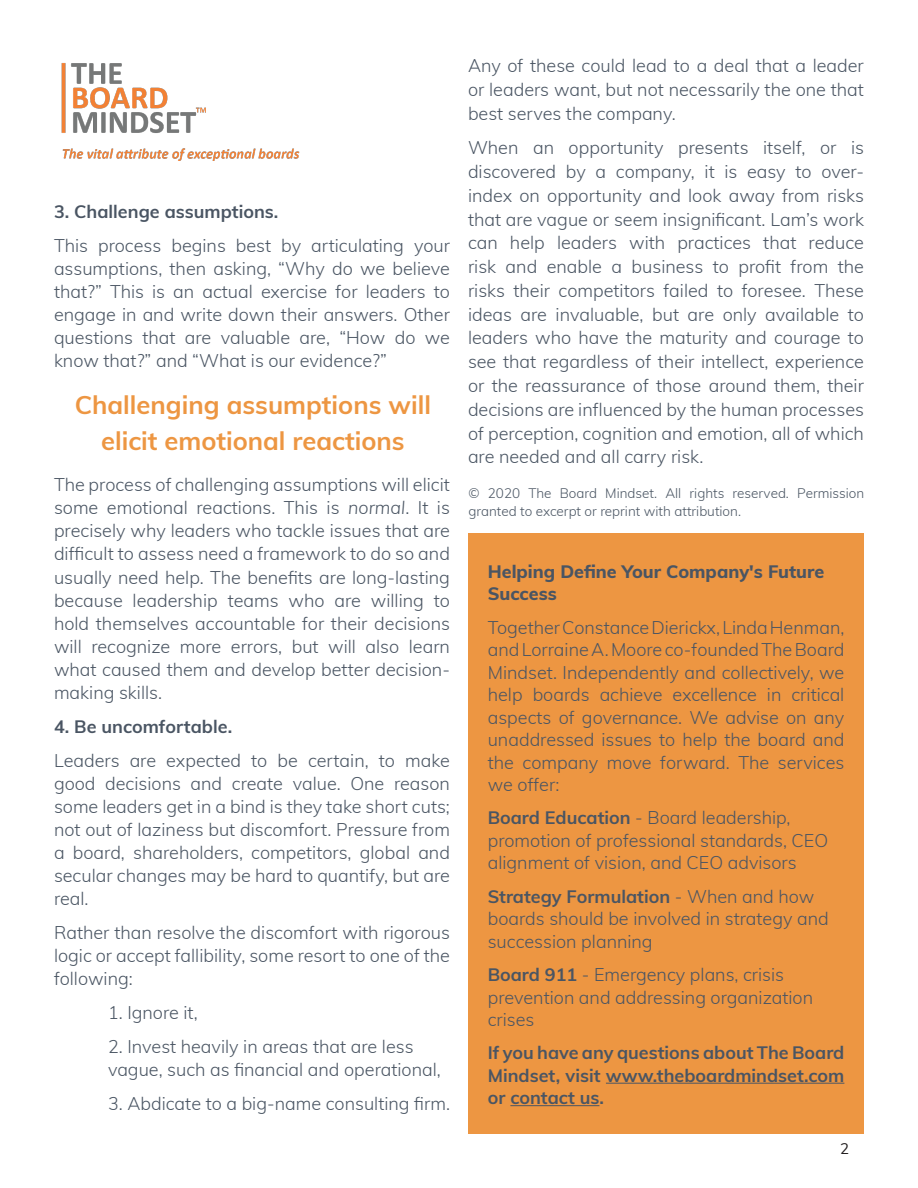
<style>
.page{position:relative;width:918px;height:1188px;background:#fff}
.page>*{position:absolute;margin:0;border:0;box-sizing:border-box;transform-origin:0 0}
.Pull_Quote{font:700 25.5px/36px "Muli";color:#ed9642;text-align:center}
.Body_Text{font:300 18px/23.1px "Muli";color:#4a5563;text-align:justify}
.Body_Text-2{font:700 18px/22.5px "Muli";color:#4a5563;text-align:justify}
.Body_Text-3{font:800 18px/22.5px "Muli";color:#4a5563}
.t1{font:15px "Muli";color:#231f20}
.Body_Text-4{font:300 13.5px/18px "Muli";color:#4a5563}
.s1{font-style:italic}
.s2{font-weight:700}
</style>
<div class="page">
<img style="left:61px;top:63px;width:239px;height:98px">
<div style="left:468px;top:534px;width:396px;height:600px;background:#ed9642"></div>
<hr style="left:606px;top:1083px;width:238px;height:1px;background:#4a5563">
<hr style="left:510px;top:1105px;width:89px;height:1px;background:#4a5563">
<p class="Body_Text-2" style="left:54px;top:199px;width:226px">3. Challenge assumptions.</p>
<p class="Body_Text" style="left:54px;top:233px;width:398px">This process begins best by articulating your assumptions, then asking, “Why do we believe that?” This is an actual exercise for leaders to engage in and write down their answers. Other questions that are valuable are, “How do we know that?” and “What is our evidence?”</p>
<p class="Pull_Quote" style="left:75px;top:386px;width:358px">Challenging assumptions will elicit emotional reactions</p>
<p class="Body_Text" style="left:54px;top:472px;width:398px">The process of challenging assumptions will elicit some emotional reactions. This is <span class="s1">normal</span>. It is precisely why leaders who tackle issues that are difficult to assess need a framework to do so and usually need help. The benefits are long-lasting because leadership teams who are willing to hold themselves accountable for their decisions will recognize more errors, but will also learn what caused them and develop better decision&shy;making skills.</p>
<p class="Body_Text-2" style="left:54px;top:714px;width:180px">4. Be uncomfortable.</p>
<p class="Body_Text" style="left:54px;top:748px;width:398px">Leaders are expected to be certain, to make good decisions and create value. One reason some leaders get in a bind is they take short cuts; not out of laziness but discomfort. Pressure from a board, shareholders, competitors, global and secular changes may be hard to quantify, but are real.</p>
<p class="Body_Text" style="left:54px;top:920px;width:398px">Rather than resolve the discomfort with rigorous logic or accept fallibility, some resort to one of the following:</p>
<p class="Body_Text" style="left:108px;top:1001px;width:91px">1. Ignore it,</p>
<p class="Body_Text" style="left:108px;top:1034px;width:334px">2. Invest heavily in areas that are less vague, such as financial and operational,</p>
<p class="Body_Text" style="left:108px;top:1091px;width:343px">3. Abdicate to a big-name consulting firm.</p>
<p class="Body_Text" style="left:468px;top:53px;width:397px;line-height:23.9px">Any of these could lead to a deal that a leader or leaders want, but not necessarily the one that best serves the company.</p>
<p class="Body_Text" style="left:468px;top:135px;width:398px;line-height:23.9px">When an opportunity presents itself, or is discovered by a company, it is easy to over&shy;index on opportunity and look away from risks that are vague or seem insignificant. Lam’s work can help leaders with practices that reduce risk and enable a business to profit from the risks their competitors failed to foresee. These ideas are invaluable, but are only available to leaders who have the maturity and courage to see that regardless of their intellect, experience or the reassurance of those around them, their decisions are influenced by the human processes of perception, cognition and emotion, all of which are needed and all carry risk.</p>
<p class="Body_Text-4" style="left:469px;top:484px;width:397px">© 2020 The Board Mindset. All rights reserved. Permission granted to excerpt or reprint with attribution.</p>
<p class="Body_Text-3" style="left:488px;top:559px;width:338px">Helping Define Your Company's Future<br>Success</p>
<p class="Body_Text" style="left:488px;top:615px;width:358px;line-height:22.5px">Together Constance Dierickx, Linda Henman, and Lorraine A. Moore co-founded The Board Mindset. Independently and collectively, we help boards achieve excellence in critical aspects of governance. We advise on any unaddressed issues to help the board and the company move forward. The services we offer:</p>
<p class="Body_Text" style="left:488px;top:806px;width:342px;line-height:22.5px;text-align:left"><span class="s2">Board Education</span> - Board leadership, promotion of professional standards, CEO alignment of vision, and CEO advisors</p>
<p class="Body_Text" style="left:488px;top:884px;width:343px;line-height:22.5px;text-align:left"><span class="s2">Strategy Formulation</span> - When and how boards should be involved in strategy and succession planning</p>
<p class="Body_Text" style="left:488px;top:962px;width:327px;line-height:22.5px;text-align:left"><span class="s2">Board 911</span> - Emergency plans, crisis prevention and addressing organization crises</p>
<p class="Body_Text-2" style="left:488px;top:1041px;width:358px">If you have any questions about The Board Mindset, visit www.theboardmindset.com or contact us.</p>
<p class="t1" style="left:840px;top:1137px;width:10px">2</p>
</div>
